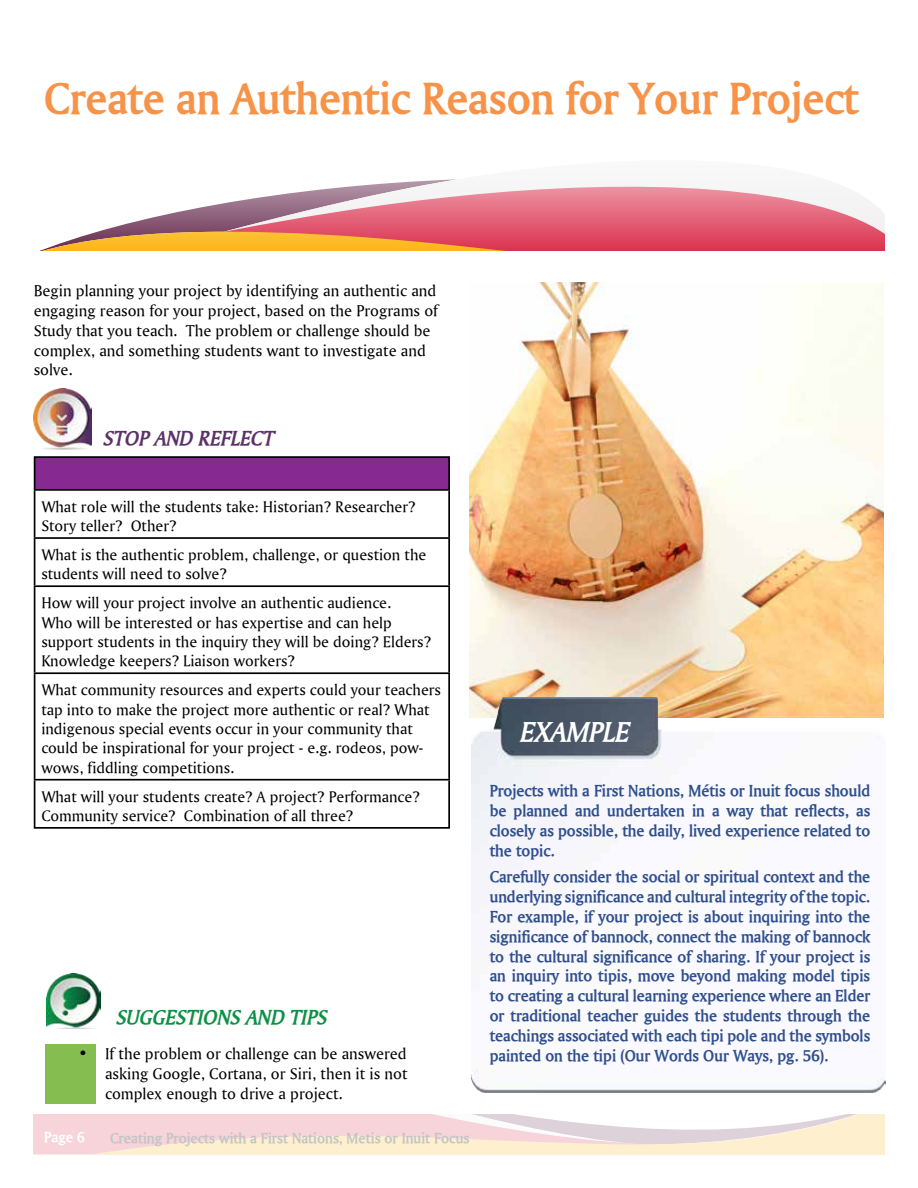
<style>
.page{position:relative;width:918px;height:1188px;background:#fff}
.page>*{position:absolute;margin:0;border:0;box-sizing:border-box;transform-origin:0 0}
.t1{font:700 45px "Ameretto";color:#f79348}
.t2{font:italic 700 28.2px "Ameretto";color:#fff}
.t3{font:italic 700 21px "Ameretto";color:#0c9146}
.t4{font:italic 700 21px "Ameretto";color:#5c3169}
.t5{font:700 16.5px/19.8px "Ameretto";color:#2f4f8d;text-align:justify}
.t6{font:16.5px/19.8px "Ameretto Normal";color:#000}
.t7{font:16.2px/19.5px "Ameretto Normal";color:#000}
.t8{font:700 15px "Ameretto";color:#c2c4c6}
.t9{font:700 15px "Ameretto";color:#fff}
</style>
<div class="page">
<img style="left:470px;top:282px;width:414px;height:435px">
<svg style="left:34px;top:1115px;width:850px;height:40px;background:#f7e3d9"></svg>
<img style="left:471px;top:697px;width:415px;height:395px">
<div style="left:45px;top:1044px;width:51px;height:59px;background:#85bd50"></div>
<svg style="left:716px;top:190px;width:168px;height:61px"></svg>
<svg style="left:39px;top:179px;width:677px;height:72px"></svg>
<img style="left:47px;top:973px;width:53px;height:56px">
<div style="left:35px;top:457px;width:414px;height:33px;background:#862990"></div>
<hr style="left:34px;top:491px;width:1px;height:46px;background:#000">
<hr style="left:448px;top:491px;width:2px;height:46px;background:#000">
<hr style="left:34px;top:537px;width:416px;height:2px;background:#000">
<hr style="left:34px;top:539px;width:1px;height:46px;background:#000">
<hr style="left:448px;top:539px;width:2px;height:46px;background:#000">
<hr style="left:34px;top:585px;width:416px;height:2px;background:#000">
<hr style="left:34px;top:587px;width:1px;height:85px;background:#000">
<hr style="left:448px;top:587px;width:2px;height:85px;background:#000">
<hr style="left:34px;top:672px;width:416px;height:2px;background:#000">
<hr style="left:34px;top:674px;width:1px;height:105px;background:#000">
<hr style="left:448px;top:674px;width:2px;height:105px;background:#000">
<hr style="left:34px;top:779px;width:416px;height:2px;background:#000">
<hr style="left:34px;top:781px;width:1px;height:46px;background:#000">
<hr style="left:448px;top:781px;width:2px;height:46px;background:#000">
<hr style="left:34px;top:827px;width:416px;height:2px;background:#000">
<hr style="left:34px;top:456px;width:416px;height:2px;background:#000">
<hr style="left:34px;top:458px;width:1px;height:31px;background:#000">
<hr style="left:448px;top:458px;width:2px;height:31px;background:#000">
<hr style="left:34px;top:489px;width:416px;height:2px;background:#000">
<img style="left:34px;top:389px;width:57px;height:60px">
<h1 class="t1" style="left:44px;top:70px;width:818px">Create an Authentic Reason for Your Project</h1>
<p class="t6" style="left:34px;top:281px;width:406px">Begin planning your project by identifying an authentic and engaging reason for your project, based on the Programs of Study that you teach. The problem or challenge should be complex, and something students want to investigate and solve.</p>
<p class="t4" style="left:102px;top:425px;width:66px">STOPAND</p>
<p class="t4" style="left:198px;top:425px;width:24px">REFLE</p>
<p class="t4" style="left:250px;top:425px;width:20px">CT</p>
<p class="t7" style="left:41px;top:496px;width:376px">What role will the students take: Historian? Researcher?<br>Story teller? Other?</p>
<p class="t7" style="left:41px;top:545px;width:386px">What is the authentic problem, challenge, or question the students will need to solve?</p>
<p class="t7" style="left:41px;top:593px;width:391px">How will your project involve an authentic audience.<br>Who will be interested or has expertise and can help support students in the inquiry they will be doing? Elders?<br>Knowledge keepers? Liaison workers?</p>
<p class="t7" style="left:41px;top:680px;width:401px">What community resources and experts could your teachers tap into to make the project more authentic or real? What indigenous special events occur in your community that could be inspirational for your project - e.g. rodeos, pow&shy;wows, fiddling competitions.</p>
<p class="t7" style="left:41px;top:786px;width:380px">What will your students create? A project? Performance?<br>Community service? Combination of all three?</p>
<p class="t3" style="left:115px;top:1004px;width:23px">SUGGESTI</p>
<p class="t3" style="left:202px;top:1004px;width:58px">ONS AND</p>
<p class="t3" style="left:289px;top:1004px;width:22px">TIPS</p>
<p class="t6" style="left:105px;top:1044px;width:304px;text-align:justify;text-indent:-27px">• If the problem or challenge can be answered asking Google, Cortana, or Siri, then it is not complex enough to drive a project.</p>
<p class="t9" style="left:44px;top:1128px;width:42px">Page 6</p>
<p class="t8" style="left:110px;top:1129px;width:361px">Creating Projects with a First Nations, Metis or Inuit Focus</p>
<h2 class="t2" style="left:519px;top:714px;width:111px">EXAMPLE</h2>
<p class="t5" style="left:490px;top:781px;width:382px">Projects with a First Nations, Métis or Inuit focus should be planned and undertaken in a way that reflects, as closely as possible, the daily, lived experience related to the topic.</p>
<p class="t5" style="left:490px;top:867px;width:382px">Carefully consider the social or spiritual context and the underlying significance and cultural integrity of the topic.<br>For example, if your project is about inquiring into the significance of bannock, connect the making of bannock to the cultural significance of sharing. If your project is an inquiry into tipis, move beyond making model tipis to creating a cultural learning experience where an Elder or traditional teacher guides the students through the teachings associated with each tipi pole and the symbols painted on the tipi (Our Words Our Ways, pg. 56).</p>
</div>
